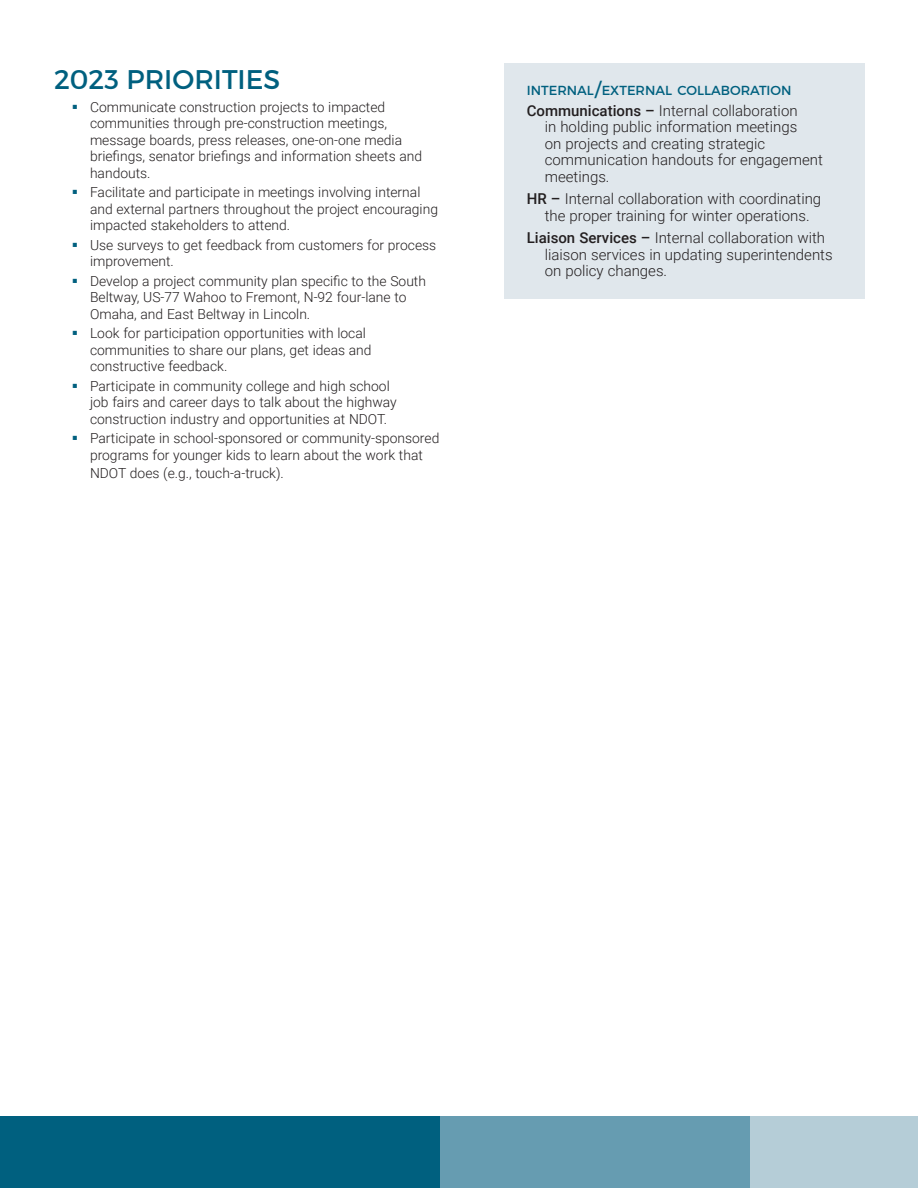
<style>
.page{position:relative;width:918px;height:1188px;background:#fff}
.page>*{position:absolute;margin:0;border:0;box-sizing:border-box;transform-origin:0 0}
.Subhead{font:27px "Montserrat";color:#00607f}
.Text{font:300 15px/16.5px "Roboto";color:#231f20}
.Text-2{font:300 13.8px/16.5px "Roboto";color:#231f20}
.Subhead-2{font:13.2px "Montserrat";color:#00607f}
.s1{color:#00607f}
.s2{font-size:18.75px}
.s3{font-weight:500}
</style>
<div class="page">
<div style="left:0;top:1116px;width:441px;height:72px;background:#00607f"></div>
<div style="left:440px;top:1116px;width:315px;height:72px;background:#669cb1"></div>
<div style="left:750px;top:1116px;width:168px;height:72px;background:#b5cdd7"></div>
<div style="left:504px;top:63px;width:360px;height:236px;background:#e0e7ec"></div>
<p class="Subhead" style="left:54px;top:63px;width:228px">2023 PRIORITIES</p>
<p class="Text-2" style="left:90px;top:98px;width:334px;text-indent:-18px"><span class="s1">▪</span> Communicate construction projects to impacted communities through pre-construction meetings, message boards, press releases, one-on-one media briefings, senator briefings and information sheets and handouts.</p>
<p class="Text-2" style="left:90px;top:183px;width:350px;text-indent:-18px"><span class="s1">▪</span> Facilitate and participate in meetings involving internal and external partners throughout the project encouraging impacted stakeholders to attend.</p>
<p class="Text-2" style="left:90px;top:236px;width:348px;text-indent:-18px"><span class="s1">▪</span> Use surveys to get feedback from customers for process improvement.</p>
<p class="Text-2" style="left:90px;top:272px;width:338px;text-indent:-18px"><span class="s1">▪</span> Develop a project community plan specific to the South<br>Beltway, US-77 Wahoo to Fremont, N-92 four-lane to<br>Omaha, and East Beltway in Lincoln.</p>
<p class="Text-2" style="left:90px;top:324px;width:283px;text-indent:-18px"><span class="s1">▪</span> Look for participation opportunities with local communities to share our plans, get ideas and constructive feedback.</p>
<p class="Text-2" style="left:90px;top:377px;width:308px;text-indent:-18px"><span class="s1">▪</span> Participate in community college and high school job fairs and career days to talk about the highway construction industry and opportunities at NDOT.</p>
<p class="Text-2" style="left:72px;top:429px;width:369px;text-align:center"><span class="s1">▪</span> Participate in school-sponsored or community-sponsored programs for younger kids to learn about the work that</p>
<p class="Text-2" style="left:90px;top:464px;width:195px">NDOT does (e.g., touch-a-truck).</p>
<p class="Subhead-2" style="left:527px;top:82px;width:266px">INTERNAL<span class="s2">/</span>EXTERNAL COLLABORATION</p>
<p class="Text" style="left:545px;top:102px;width:280px;text-indent:-18px"><span class="s3">Communications –</span> Internal collaboration<br>in holding public information meetings<br>on projects and creating strategic communication handouts for engagement meetings.</p>
<p class="Text" style="left:527px;top:190px;width:296px;text-align:center"><span class="s3">HR –</span> Internal collaboration with coordinating the proper training for winter operations.</p>
<p class="Text" style="left:545px;top:229px;width:289px;text-indent:-18px"><span class="s3">Liaison Services –</span> Internal collaboration with liaison services in updating superintendents on policy changes.</p>
</div>
